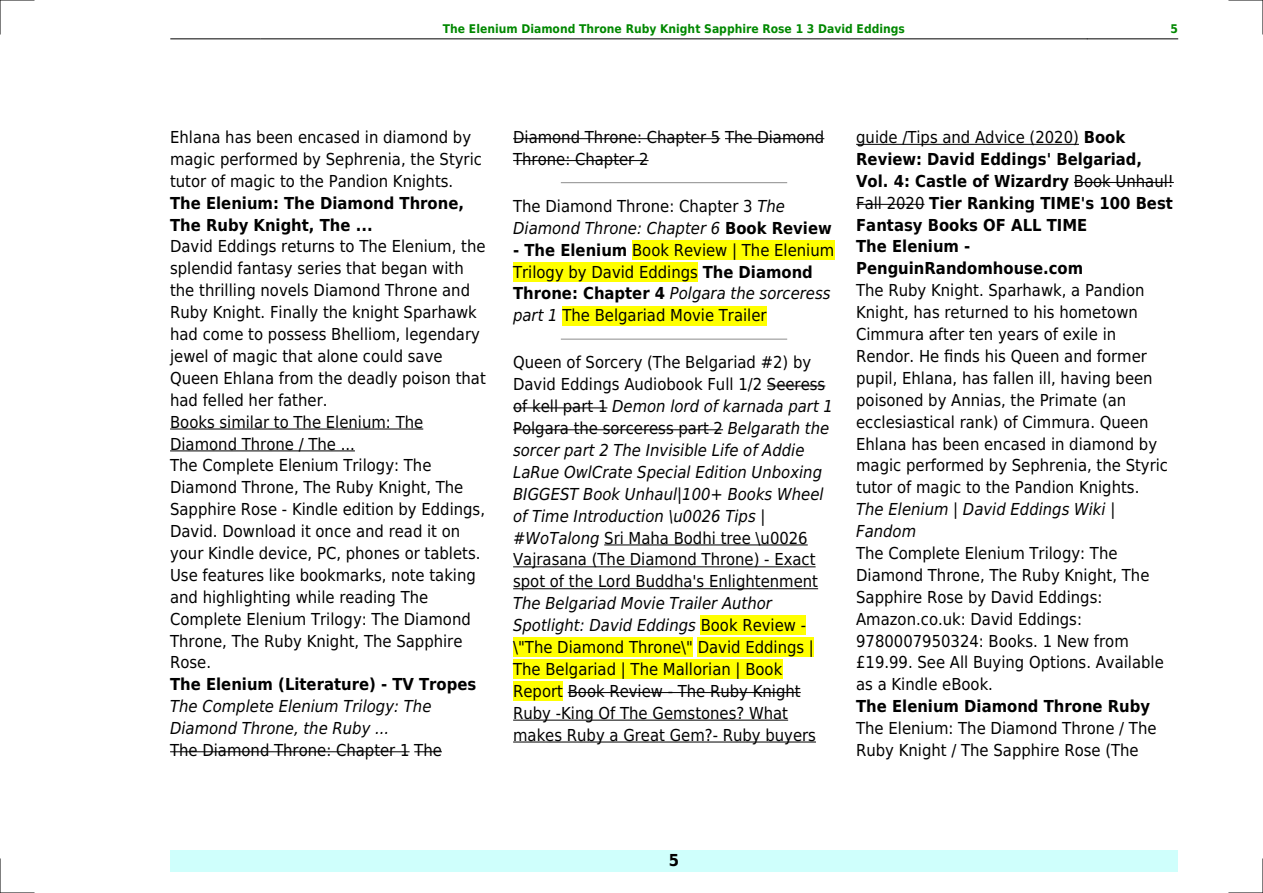
<style>
.page{position:relative;width:1263px;height:893px;background:#fff}
.page>*{position:absolute;margin:0;border:0;box-sizing:border-box;transform-origin:0 0}
.t1{font:16.5px/21.9px "DejaVu Sans Condensed";color:#000}
.t2{font:700 16.5px/21.9px "DejaVu Sans Condensed";color:#000}
.t3{font:italic 16.5px/21.9px "DejaVu Sans Condensed";color:#000}
.t4{font:700 12px "DejaVu Sans Condensed";color:#080}
.s1{font-style:italic}
.s2{font-weight:700}
.s3{font-weight:400}
</style>
<div class="page">
<hr style="left:170px;top:39px;width:90px;height:1px;background:#000">
<hr style="left:261px;top:39px;width:826px;height:1px;background:#000">
<hr style="left:1087px;top:39px;width:91px;height:1px;background:#000">
<div style="left:170px;top:850px;width:1008px;height:22px;background:#cffffc"></div>
<hr style="left:170px;top:429px;width:253px;height:1px;background:#000">
<hr style="left:170px;top:451px;width:185px;height:1px;background:#000">
<hr style="left:170px;top:751px;width:240px;height:1px;background:#000">
<svg style="left:414px;top:751px;width:28px;height:1px"></svg>
<hr style="left:513px;top:138px;width:207px;height:1px;background:#000">
<hr style="left:725px;top:138px;width:99px;height:1px;background:#000">
<hr style="left:513px;top:160px;width:135px;height:1px;background:#000">
<hr style="left:561px;top:182px;width:226px;height:1px;background:#999">
<div style="left:632px;top:240px;width:202px;height:20px;background:#ff0"></div>
<div style="left:513px;top:262px;width:185px;height:19px;background:#ff0"></div>
<div style="left:562px;top:306px;width:205px;height:19px;background:#ff0"></div>
<hr style="left:561px;top:339px;width:226px;height:1px;background:#999">
<hr style="left:767px;top:386px;width:58px;height:1px;background:#000">
<hr style="left:513px;top:407px;width:94px;height:1px;background:#000">
<hr style="left:513px;top:429px;width:210px;height:1px;background:#000">
<hr style="left:604px;top:545px;width:204px;height:1px;background:#000">
<hr style="left:513px;top:566px;width:303px;height:1px;background:#000">
<hr style="left:513px;top:588px;width:305px;height:1px;background:#000">
<div style="left:701px;top:616px;width:105px;height:19px;background:#ff0"></div>
<div style="left:513px;top:638px;width:180px;height:19px;background:#ff0"></div>
<div style="left:698px;top:638px;width:116px;height:19px;background:#ff0"></div>
<div style="left:513px;top:660px;width:269px;height:19px;background:#ff0"></div>
<div style="left:513px;top:681px;width:50px;height:20px;background:#ff0"></div>
<hr style="left:568px;top:692px;width:233px;height:1px;background:#000">
<hr style="left:513px;top:720px;width:275px;height:1px;background:#000">
<hr style="left:513px;top:742px;width:303px;height:1px;background:#000">
<hr style="left:856px;top:144px;width:223px;height:1px;background:#000">
<hr style="left:1074px;top:182px;width:100px;height:1px;background:#000">
<hr style="left:856px;top:204px;width:68px;height:1px;background:#000">
<hr style="left:0;top:0;width:34px;height:1px;background:#000">
<hr style="left:1229px;top:0;width:34px;height:1px;background:#000">
<hr style="left:0;top:892px;width:34px;height:1px;background:#000">
<hr style="left:1229px;top:892px;width:34px;height:1px;background:#000">
<hr style="left:0;top:0;width:1px;height:34px;background:#000">
<hr style="left:0;top:859px;width:1px;height:34px;background:#000">
<hr style="left:1262px;top:0;width:1px;height:34px;background:#000">
<hr style="left:1262px;top:859px;width:1px;height:34px;background:#000">
<p class="t4" style="left:443px;top:21px;width:464px">The Elenium Diamond Throne Ruby Knight Sapphire Rose 1 3 David Eddings</p>
<p class="t4" style="left:1170px;top:21px;width:9px">5</p>
<p class="t1" style="left:170px;top:126px;width:313px">Ehlana has been encased in diamond by magic performed by Sephrenia, the Styric tutor of magic to the Pandion Knights.</p>
<p class="t2" style="left:170px;top:192px;width:295px">The Elenium: The Diamond Throne,<br>The Ruby Knight, The ...</p>
<p class="t1" style="left:170px;top:236px;width:317px">David Eddings returns to The Elenium, the splendid fantasy series that began with the thrilling novels Diamond Throne and Ruby Knight. Finally the knight Sparhawk had come to possess Bhelliom, legendary jewel of magic that alone could save Queen Ehlana from the deadly poison that had felled her father.<br>Books similar to The Elenium: The Diamond Throne / The ...<br>The Complete Elenium Trilogy: The Diamond Throne, The Ruby Knight, The Sapphire Rose - Kindle edition by Eddings, David. Download it once and read it on your Kindle device, PC, phones or tablets.<br>Use features like bookmarks, note taking and highlighting while reading The Complete Elenium Trilogy: The Diamond Throne, The Ruby Knight, The Sapphire Rose.</p>
<p class="t2" style="left:170px;top:674px;width:308px">The Elenium (Literature) - TV Tropes</p>
<p class="t3" style="left:170px;top:696px;width:263px">The Complete Elenium Trilogy: The<br>Diamond Throne, the Ruby ...</p>
<p class="t1" style="left:170px;top:739px;width:273px">The Diamond Throne: Chapter 1 The</p>
<p class="t1" style="left:513px;top:126px;width:313px">Diamond Throne: Chapter 5 The Diamond<br>Throne: Chapter 2</p>
<p class="t1" style="left:513px;top:195px;width:320px">The Diamond Throne: Chapter 3 <span class="s1">The<br>Diamond Throne: Chapter 6</span> <span class="s2">Book Review</span></p>
<p class="t1" style="left:513px;top:239px;width:323px"><span class="s2">- The Elenium</span> Book Review | The Elenium Trilogy by David Eddings <span class="s2">The Diamond Throne: Chapter 4</span> <span class="s1">Polgara the sorceress part 1</span> The Belgariad Movie Trailer</p>
<p class="t1" style="left:513px;top:352px;width:321px">Queen of Sorcery (The Belgariad #2) by David Eddings Audiobook Full 1/2 Seeress of kell part 1 <span class="s1">Demon lord of karnada part 1<br></span>Polgara the sorceress part 2 <span class="s1">Belgarath the sorcer part 2 The Invisible Life of Addie LaRue OwlCrate Special Edition Unboxing BIGGEST Book Unhaul|100+ Books Wheel of Time Introduction \u0026 Tips | #WoTalong</span> Sri Maha Bodhi tree \u0026<br>Vajrasana (The Diamond Throne) - Exact spot of the Lord Buddha's Enlightenment</p>
<p class="t1" style="left:513px;top:593px;width:304px"><span class="s1">The Belgariad Movie Trailer Author Spotlight: David Eddings</span> Book Review - \"The Diamond Throne\" David Eddings | The Belgariad | The Mallorian | Book Report Book Review - The Ruby Knight Ruby -King Of The Gemstones? What makes Ruby a Great Gem?- Ruby buyers</p>
<p class="t2" style="left:856px;top:126px;width:319px"><span class="s3">guide /Tips and Advice (2020)</span> Book<br>Review: David Eddings' Belgariad,<br>Vol. 4: Castle of Wizardry <span class="s3">Book Unhaul!<br>Fall 2020</span> Tier Ranking TIME's 100 Best<br>Fantasy Books OF ALL TIME<br>The Elenium -<br>PenguinRandomhouse.com</p>
<p class="t1" style="left:856px;top:280px;width:313px">The Ruby Knight. Sparhawk, a Pandion Knight, has returned to his hometown Cimmura after ten years of exile in Rendor. He finds his Queen and former pupil, Ehlana, has fallen ill, having been poisoned by Annias, the Primate (an ecclesiastical rank) of Cimmura. Queen Ehlana has been encased in diamond by magic performed by Sephrenia, the Styric tutor of magic to the Pandion Knights.</p>
<p class="t3" style="left:856px;top:498px;width:261px">The Elenium | David Eddings Wiki |<br>Fandom</p>
<p class="t1" style="left:856px;top:542px;width:309px">The Complete Elenium Trilogy: The<br>Diamond Throne, The Ruby Knight, The<br>Sapphire Rose by David Eddings:<br>Amazon.co.uk: David Eddings:<br>9780007950324: Books. 1 New from £19.99. See All Buying Options. Available as a Kindle eBook.</p>
<p class="t2" style="left:856px;top:696px;width:295px">The Elenium Diamond Throne Ruby</p>
<p class="t1" style="left:856px;top:717px;width:302px">The Elenium: The Diamond Throne / The<br>Ruby Knight / The Sapphire Rose (The</p>
<p class="t2" style="left:669px;top:850px;width:12px">5</p>
</div>
